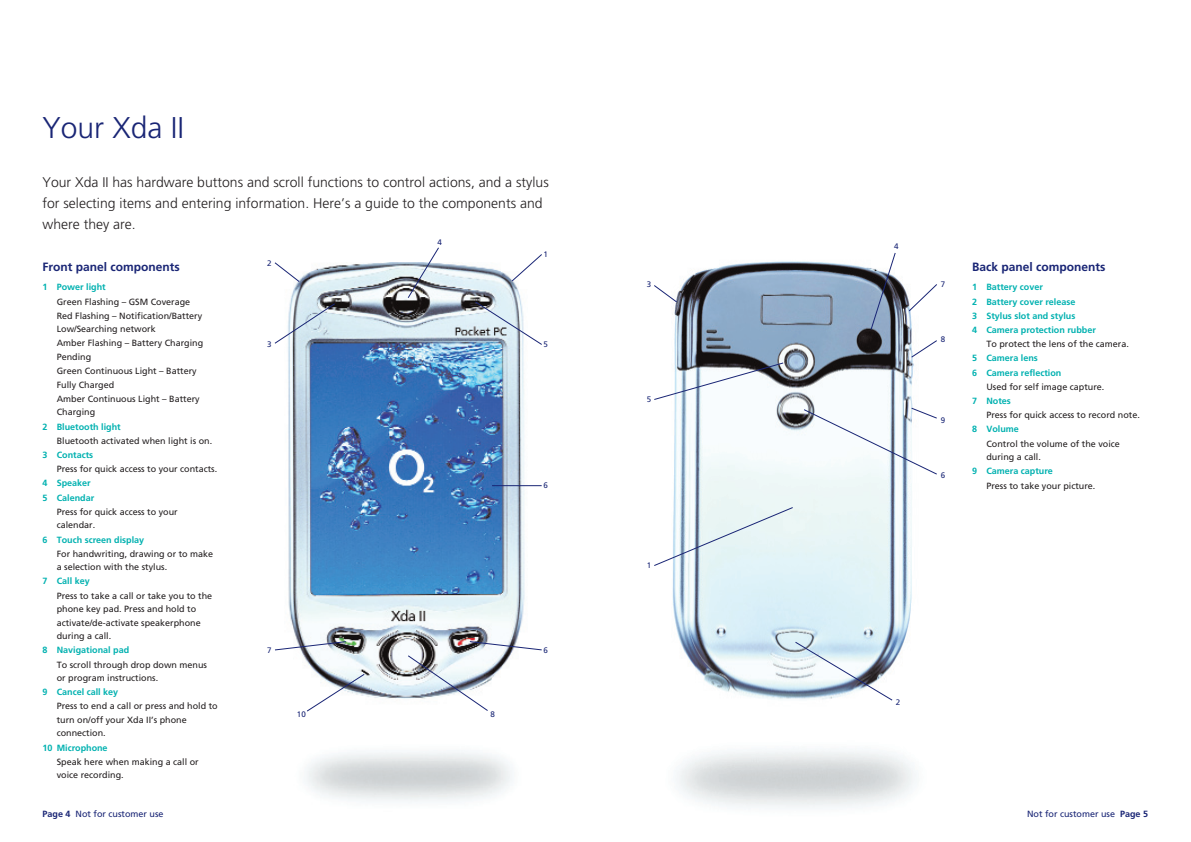
<style>
.page{position:relative;width:1191px;height:842px;background:#fff}
.page>*{position:absolute;margin:0;border:0;box-sizing:border-box;transform-origin:0 0}
.t1{font:300 30px "Frutiger";color:#192575}
.t2{font:300 14px/21px "Frutiger";color:#231f20}
.t3{font:700 12px "Frutiger";color:#192575}
.t4{font:9px/13.5px "Frutiger";color:#231f20}
.t5{font:700 9px/14.2px "Frutiger";color:#00b1b0}
.t6{font:9px "Frutiger";color:#192575}
.t7{font:8px "Frutiger";color:#192575}
.s1{font-weight:700}
</style>
<div class="page">
<img style="left:288px;top:262px;width:254px;height:540px">
<svg style="left:511px;top:254px;width:31px;height:28px"></svg>
<svg style="left:474px;top:301px;width:68px;height:45px"></svg>
<hr style="left:492px;top:485px;width:50px;height:1px;background:#192575">
<svg style="left:407px;top:247px;width:33px;height:52px"></svg>
<svg style="left:274px;top:302px;width:62px;height:43px"></svg>
<svg style="left:274px;top:262px;width:27px;height:21px"></svg>
<svg style="left:275px;top:641px;width:72px;height:10px"></svg>
<svg style="left:407px;top:641px;width:135px;height:71px"></svg>
<svg style="left:306px;top:673px;width:60px;height:39px"></svg>
<img style="left:672px;top:261px;width:244px;height:547px">
<svg style="left:908px;top:283px;width:29px;height:29px"></svg>
<svg style="left:654px;top:284px;width:24px;height:19px"></svg>
<svg style="left:654px;top:506px;width:140px;height:61px"></svg>
<svg style="left:654px;top:362px;width:130px;height:39px"></svg>
<svg style="left:870px;top:253px;width:26px;height:78px"></svg>
<svg style="left:910px;top:339px;width:27px;height:20px"></svg>
<svg style="left:803px;top:407px;width:134px;height:68px"></svg>
<svg style="left:794px;top:641px;width:100px;height:61px"></svg>
<h1 class="t1" style="left:43px;top:115px;width:143px">Your Xda II</h1>
<h2 class="t2" style="left:43px;top:173px;width:508px">Your Xda II has hardware buttons and scroll functions to control actions, and a stylus for selecting items and entering information. Here’s a guide to the components and where they are.</h2>
<h3 class="t3" style="left:43px;top:262px;width:139px">Front panel components</h3>
<p class="t5" style="left:43px;top:281px;width:65px">1 Power light</p>
<p class="t4" style="left:57px;top:295px;width:148px;line-height:13.9px">Green Flashing – GSM Coverage<br>Red Flashing – Notification/Battery<br>Low/Searching network<br>Amber Flashing – Battery Charging<br>Pending<br>Green Continuous Light – Battery<br>Fully Charged<br>Amber Continuous Light – Battery<br>Charging</p>
<p class="t5" style="left:43px;top:420px;width:80px">2 Bluetooth light</p>
<p class="t4" style="left:57px;top:435px;width:157px">Bluetooth activated when light is on.</p>
<p class="t5" style="left:43px;top:448px;width:52px">3 Contacts</p>
<p class="t4" style="left:57px;top:463px;width:162px">Press for quick access to your contacts.</p>
<p class="t5" style="left:43px;top:477px;width:53px">4 Speaker<br>5 Calendar</p>
<p class="t4" style="left:57px;top:506px;width:122px">Press for quick access to your calendar.</p>
<p class="t5" style="left:43px;top:533px;width:103px">6 Touch screen display</p>
<p class="t4" style="left:57px;top:548px;width:158px">For handwriting, drawing or to make a selection with the stylus.</p>
<p class="t5" style="left:43px;top:575px;width:49px">7 Call key</p>
<p class="t4" style="left:57px;top:589px;width:157px">Press to take a call or take you to the phone key pad. Press and hold to activate/de-activate speakerphone during a call.</p>
<p class="t5" style="left:43px;top:644px;width:88px">8 Navigational pad</p>
<p class="t4" style="left:57px;top:658px;width:152px">To scroll through drop down menus or program instructions.</p>
<p class="t5" style="left:43px;top:686px;width:77px">9 Cancel call key</p>
<p class="t4" style="left:57px;top:700px;width:163px">Press to end a call or press and hold to turn on/off your Xda II’s phone connection.</p>
<p class="t5" style="left:43px;top:741px;width:67px">10 Microphone</p>
<p class="t4" style="left:57px;top:756px;width:144px">Speak here when making a call or voice recording.</p>
<p class="t6" style="left:43px;top:810px;width:123px"><span class="s1">Page 4</span> Not for customer use</p>
<p class="t7" style="left:267px;top:260px;width:6px">2</p>
<p class="t7" style="left:438px;top:239px;width:6px">4</p>
<p class="t7" style="left:544px;top:251px;width:6px">1</p>
<p class="t7" style="left:267px;top:341px;width:6px">3</p>
<p class="t7" style="left:544px;top:341px;width:6px">5</p>
<p class="t7" style="left:544px;top:482px;width:6px">6</p>
<p class="t7" style="left:267px;top:647px;width:6px">7</p>
<p class="t7" style="left:297px;top:711px;width:10px">10</p>
<p class="t7" style="left:491px;top:711px;width:6px">8</p>
<p class="t7" style="left:544px;top:647px;width:6px">6</p>
<p class="t7" style="left:894px;top:243px;width:6px">4</p>
<p class="t7" style="left:647px;top:281px;width:6px">3</p>
<p class="t7" style="left:941px;top:281px;width:6px">7</p>
<p class="t7" style="left:647px;top:396px;width:6px">5</p>
<p class="t7" style="left:941px;top:336px;width:6px">8</p>
<p class="t7" style="left:941px;top:417px;width:6px">9</p>
<p class="t7" style="left:941px;top:472px;width:6px">6</p>
<h3 class="t3" style="left:972px;top:262px;width:135px">Back panel components</h3>
<p class="t5" style="left:972px;top:281px;width:125px">1 Battery cover<br>2 Battery cover release<br>3 Stylus slot and stylus<br>4 Camera protection rubber</p>
<p class="t4" style="left:986px;top:338px;width:144px">To protect the lens of the camera.</p>
<p class="t5" style="left:972px;top:352px;width:91px">5 Camera lens<br>6 Camera reflection</p>
<p class="t4" style="left:986px;top:381px;width:120px">Used for self image capture.</p>
<p class="t5" style="left:972px;top:394px;width:40px">7 Notes</p>
<p class="t4" style="left:986px;top:409px;width:155px">Press for quick access to record note.</p>
<p class="t5" style="left:972px;top:423px;width:48px">8 Volume</p>
<p class="t4" style="left:986px;top:437px;width:135px">Control the volume of the voice during a call.</p>
<p class="t5" style="left:972px;top:465px;width:82px">9 Camera capture</p>
<p class="t4" style="left:986px;top:479px;width:111px">Press to take your picture.</p>
<p class="t7" style="left:647px;top:562px;width:6px">1</p>
<p class="t7" style="left:896px;top:699px;width:6px">2</p>
<p class="t6" style="left:1027px;top:810px;width:123px">Not for customer use <span class="s1">Page 5</span></p>
</div>
